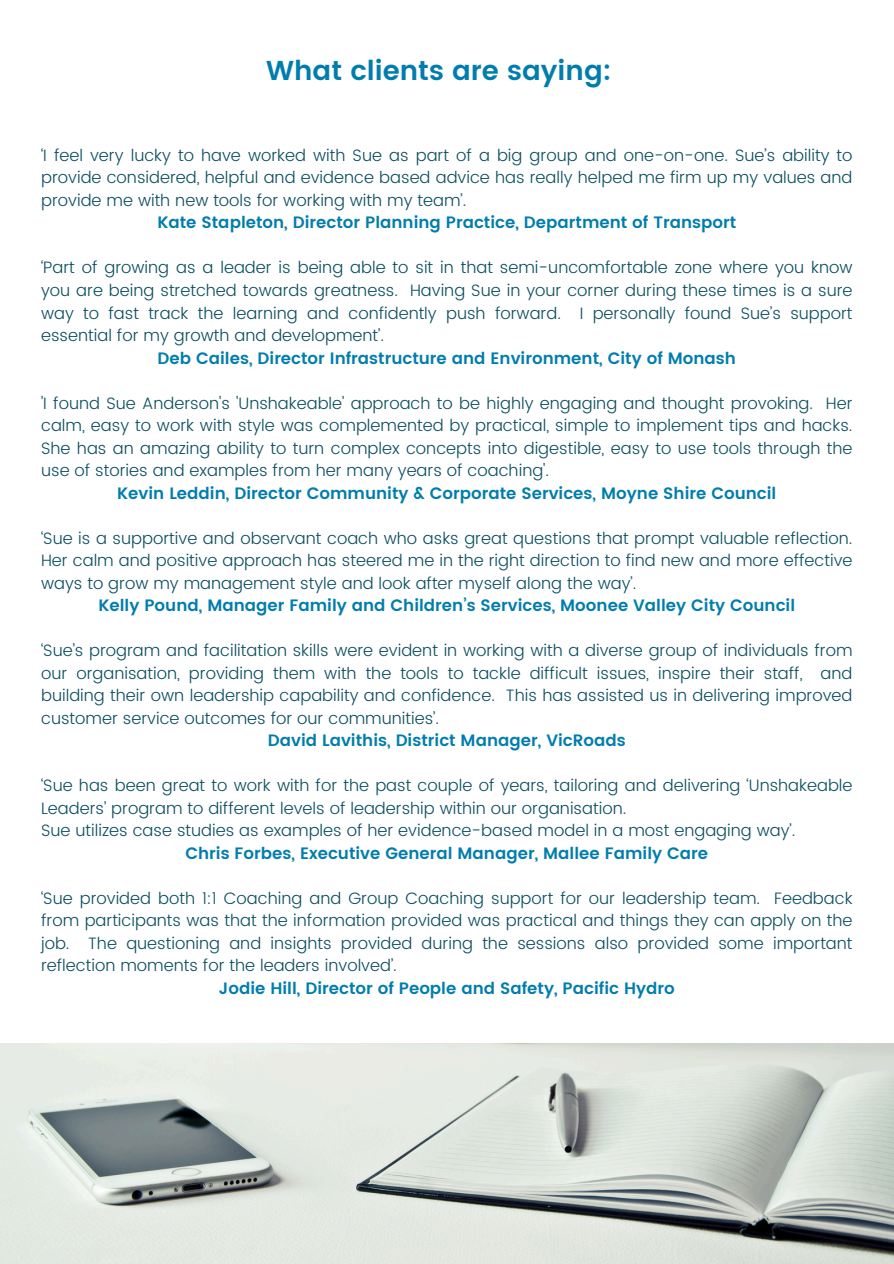
<style>
.page{position:relative;width:894px;height:1264px;background:#fff}
.page>*{position:absolute;margin:0;border:0;box-sizing:border-box;transform-origin:0 0}
.t1{font:600 27.3px "Poppins";color:#007dad}
.t2{font:300 16.5px/22.5px "Poppins";color:#0c4f60;text-align:justify}
.t3{font:600 16.5px "Poppins";color:#007dad}
</style>
<div class="page">
<img style="left:0;top:1043px;width:893px;height:220px">
<p class="t1" style="left:266px;top:55px;width:346px">What clients are saying:</p>
<h1 class="t2" style="left:41px;top:144px;width:812px">‘I feel very lucky to have worked with Sue as part of a big group and one-on-one. Sue’s ability to provide considered, helpful and evidence based advice has really helped me firm up my values and provide me with new tools for working with my team’.</h1>
<p class="t3" style="left:157px;top:213px;width:580px">Kate Stapleton, Director Planning Practice, Department of Transport</p>
<p class="t2" style="left:41px;top:256px;width:812px">‘Part of growing as a leader is being able to sit in that semi-uncomfortable zone where you know you are being stretched towards greatness. Having Sue in your corner during these times is a sure way to fast track the learning and confidently push forward. I personally found Sue’s support essential for my growth and development’.</p>
<p class="t3" style="left:157px;top:348px;width:579px">Deb Cailes, Director Infrastructure and Environment, City of Monash</p>
<p class="t2" style="left:41px;top:391px;width:812px">'I found Sue Anderson's 'Unshakeable' approach to be highly engaging and thought provoking. Her calm, easy to work with style was complemented by practical, simple to implement tips and hacks.<br>She has an amazing ability to turn complex concepts into digestible, easy to use tools through the use of stories and examples from her many years of coaching'.</p>
<p class="t3" style="left:117px;top:483px;width:660px">Kevin Leddin, Director Community &amp; Corporate Services, Moyne Shire Council</p>
<p class="t2" style="left:41px;top:526px;width:812px">‘Sue is a supportive and observant coach who asks great questions that prompt valuable reflection.<br>Her calm and positive approach has steered me in the right direction to find new and more effective ways to grow my management style and look after myself along the way’.</p>
<p class="t3" style="left:98px;top:596px;width:698px">Kelly Pound, Manager Family and Children’s Services, Moonee Valley City Council</p>
<p class="t2" style="left:41px;top:639px;width:812px">‘Sue’s program and facilitation skills were evident in working with a diverse group of individuals from our organisation, providing them with the tools to tackle difficult issues, inspire their staff, and building their own leadership capability and confidence. This has assisted us in delivering improved customer service outcomes for our communities’.</p>
<p class="t3" style="left:268px;top:731px;width:359px">David Lavithis, District Manager, VicRoads</p>
<p class="t2" style="left:41px;top:774px;width:812px">‘Sue has been great to work with for the past couple of years, tailoring and delivering ‘Unshakeable<br>Leaders’ program to different levels of leadership within our organisation.</p>
<p class="t2" style="left:41px;top:819px;width:755px">Sue utilizes case studies as examples of her evidence-based model in a most engaging way’.</p>
<p class="t3" style="left:185px;top:843px;width:524px">Chris Forbes, Executive General Manager, Mallee Family Care</p>
<p class="t2" style="left:41px;top:886px;width:812px">‘Sue provided both 1:1 Coaching and Group Coaching support for our leadership team. Feedback from participants was that the information provided was practical and things they can apply on the job. The questioning and insights provided during the sessions also provided some important reflection moments for the leaders involved’.</p>
<p class="t3" style="left:219px;top:978px;width:457px">Jodie Hill, Director of People and Safety, Pacific Hydro</p>
</div>
